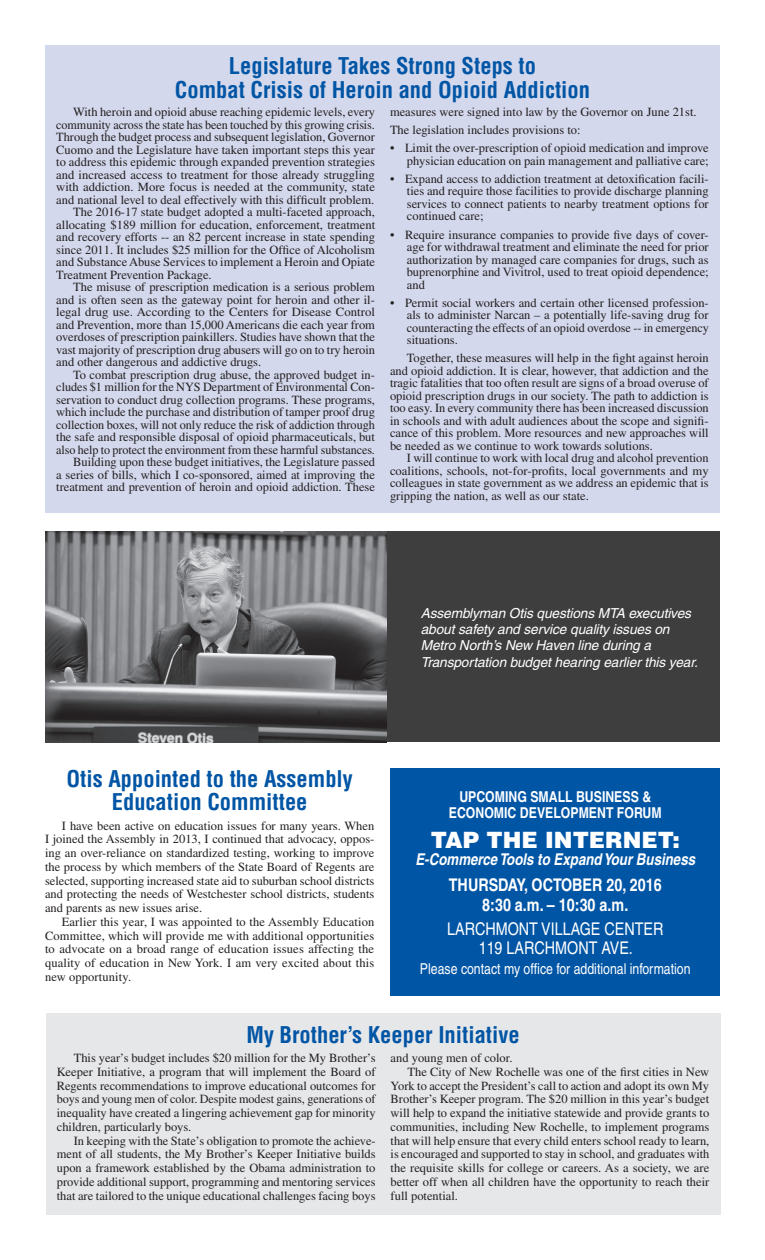
<style>
.page{position:relative;width:765px;height:1260px;background:#fff}
.page>*{position:absolute;margin:0;border:0;box-sizing:border-box;transform-origin:0 0}
.t1{font:700 condensed 22.5px/23.8px "Helvetica";color:#0155a5;text-align:center}
.t2{font:900 22.5px "Helvetica";color:#fff}
.t3{font:700 condensed 17.5px/20px "Helvetica";color:#fff;text-align:center}
.t4{font:condensed 17.5px/18.8px "Helvetica";color:#fff;text-align:center}
.t5{font:italic 700 condensed 16.25px "Helvetica";color:#fff}
.t6{font:700 condensed 15px/16.2px "Helvetica";color:#fff;text-align:center}
.t7{font:condensed 15px "Helvetica";color:#fff}
.t8{font:italic 13.75px/16.2px "Helvetica";letter-spacing:-.01em;color:#fff}
.t9{font:12.5px/12.5px "Times";color:#231f20;text-align:justify}
</style>
<div class="page">
<div style="left:387px;top:532px;width:333px;height:210px;background:#3e3e3f"></div>
<div style="left:45px;top:45px;width:675px;height:468px;background:#d3d8ec"></div>
<div style="left:46px;top:1014px;width:675px;height:201px;background:#e6e7e9"></div>
<img style="left:45px;top:532px;width:342px;height:210px">
<div style="left:391px;top:769px;width:329px;height:227px;background:#0155a5"></div>
<h1 class="t1" style="left:175px;top:54px;width:417px">Legislature Takes Strong Steps to<br>Combat Crisis of Heroin and Opioid Addiction</h1>
<p class="t9" style="left:73px;top:106px;width:304px">With heroin and opioid abuse reaching epidemic levels, every</p>
<p class="t9" style="left:56px;top:118px;width:320px">community across the state has been touched by this growing crisis.</p>
<p class="t9" style="left:56px;top:131px;width:320px">Through the budget process and subsequent legislation, Governor</p>
<p class="t9" style="left:56px;top:143px;width:320px">Cuomo and the Legislature have taken important steps this year</p>
<p class="t9" style="left:56px;top:156px;width:320px">to address this epidemic through expanded prevention strategies</p>
<p class="t9" style="left:56px;top:168px;width:320px">and increased access to treatment for those already struggling</p>
<p class="t9" style="left:56px;top:181px;width:320px">with addiction. More focus is needed at the community, state</p>
<p class="t9" style="left:56px;top:193px;width:320px">and national level to deal effectively with this difficult problem.</p>
<p class="t9" style="left:73px;top:206px;width:303px">The 2016-17 state budget adopted a multi-faceted approach,</p>
<p class="t9" style="left:56px;top:218px;width:320px">allocating $189 million for education, enforcement, treatment</p>
<p class="t9" style="left:56px;top:231px;width:320px">and recovery efforts -- an 82 percent increase in state spending</p>
<p class="t9" style="left:56px;top:243px;width:320px">since 2011. It includes $25 million for the Office of Alcoholism</p>
<p class="t9" style="left:56px;top:256px;width:320px">and Substance Abuse Services to implement a Heroin and Opiate</p>
<p class="t9" style="left:56px;top:268px;width:157px">Treatment Prevention Package.</p>
<p class="t9" style="left:73px;top:281px;width:303px">The misuse of prescription medication is a serious problem</p>
<p class="t9" style="left:56px;top:293px;width:320px">and is often seen as the gateway point for heroin and other il-</p>
<p class="t9" style="left:56px;top:306px;width:320px">legal drug use. According to the Centers for Disease Control</p>
<p class="t9" style="left:56px;top:318px;width:320px">and Prevention, more than 15,000 Americans die each year from</p>
<p class="t9" style="left:56px;top:331px;width:320px">overdoses of prescription painkillers. Studies have shown that the</p>
<p class="t9" style="left:56px;top:343px;width:320px">vast majority of prescription drug abusers will go on to try heroin</p>
<p class="t9" style="left:56px;top:356px;width:207px">and other dangerous and addictive drugs.</p>
<p class="t9" style="left:73px;top:368px;width:303px">To combat prescription drug abuse, the approved budget in-</p>
<p class="t9" style="left:56px;top:381px;width:320px">cludes $1 million for the NYS Department of Environmental Con-</p>
<p class="t9" style="left:56px;top:393px;width:320px">servation to conduct drug collection programs. These programs,</p>
<p class="t9" style="left:56px;top:406px;width:320px">which include the purchase and distribution of tamper proof drug</p>
<p class="t9" style="left:56px;top:418px;width:320px">collection boxes, will not only reduce the risk of addiction through</p>
<p class="t9" style="left:56px;top:431px;width:320px">the safe and responsible disposal of opioid pharmaceuticals, but</p>
<p class="t9" style="left:56px;top:443px;width:320px">also help to protect the environment from these harmful substances.</p>
<p class="t9" style="left:73px;top:456px;width:304px">Building upon these budget initiatives, the Legislature passed</p>
<p class="t9" style="left:56px;top:468px;width:320px">a series of bills, which I co-sponsored, aimed at improving the</p>
<p class="t9" style="left:56px;top:481px;width:320px">treatment and prevention of heroin and opioid addiction. These</p>
<p class="t9" style="left:390px;top:103px;width:308px;line-height:18.1px">measures were signed into law by the Governor on June 21st.<br>The legislation includes provisions to:</p>
<p class="t9" style="left:390px;top:142px;width:320px;text-align:right">• Limit the over-prescription of opioid medication and improve physician education on pain management and palliative care;</p>
<p class="t9" style="left:407px;top:172px;width:303px;text-indent:-17px">• Expand access to addiction treatment at detoxification facili&shy;ties and require those facilities to provide discharge planning services to connect patients to nearby treatment options for continued care;</p>
<p class="t9" style="left:407px;top:228px;width:303px;text-indent:-17px">• Require insurance companies to provide five days of cover&shy;age for withdrawal treatment and eliminate the need for prior authorization by managed care companies for drugs, such as buprenorphine and Vivitrol, used to treat opioid dependence; and</p>
<p class="t9" style="left:407px;top:296px;width:303px;text-indent:-17px">• Permit social workers and certain other licensed profession&shy;als to administer Narcan – a potentially life-saving drug for counteracting the effects of an opioid overdose -- in emergency situations.</p>
<p class="t9" style="left:390px;top:352px;width:320px;text-indent:17px">Together, these measures will help in the fight against heroin and opioid addiction. It is clear, however, that addiction and the tragic fatalities that too often result are signs of a broad overuse of opioid prescription drugs in our society. The path to addiction is too easy. In every community there has been increased discussion in schools and with adult audiences about the scope and signifi&shy;cance of this problem. More resources and new approaches will be needed as we continue to work towards solutions.</p>
<p class="t9" style="left:390px;top:452px;width:320px;text-indent:17px">I will continue to work with local drug and alcohol prevention coalitions, schools, not-for-profits, local governments and my colleagues in state government as we address an epidemic that is gripping the nation, as well as our state.</p>
<h1 class="t1" style="left:67px;top:766px;width:288px">Otis Appointed to the Assembly<br>Education Committee</h1>
<p class="t9" style="left:45px;top:819px;width:331px;line-height:13.8px;text-indent:17px">I have been active on education issues for many years. When I joined the Assembly in 2013, I continued that advocacy, oppos&shy;ing an over-reliance on standardized testing, working to improve the process by which members of the State Board of Regents are selected, supporting increased state aid to suburban school districts and protecting the needs of Westchester school districts, students and parents as new issues arise.</p>
<p class="t9" style="left:45px;top:915px;width:331px;line-height:13.8px;text-indent:17px">Earlier this year, I was appointed to the Assembly Education Committee, which will provide me with additional opportunities to advocate on a broad range of education issues affecting the quality of education in New York. I am very excited about this new opportunity.</p>
<p class="t8" style="left:421px;top:605px;width:279px">Assemblyman Otis questions MTA executives about safety and service quality issues on Metro North’s New Haven line during a Transportation budget hearing earlier this year.</p>
<p class="t6" style="left:449px;top:788px;width:214px">UPCOMING SMALL BUSINESS &amp;<br>ECONOMIC DEVELOPMENT FORUM</p>
<h1 class="t2" style="left:431px;top:825px;width:251px">TAP THE INTERNET:</h1>
<h3 class="t5" style="left:415px;top:849px;width:281px">E-Commerce Tools to Expand Your Business</h3>
<h2 class="t3" style="left:449px;top:874px;width:214px">THURSDAY, OCTOBER 20, 2016<br>8:30 a.m. – 10:30 a.m.</h2>
<h2 class="t4" style="left:447px;top:920px;width:218px">LARCHMONT VILLAGE CENTER<br>119 LARCHMONT AVE.</h2>
<p class="t7" style="left:420px;top:961px;width:272px">Please contact my office for additional information</p>
<h1 class="t1" style="left:247px;top:1023px;width:275px">My Brother’s Keeper Initiative</h1>
<p class="t9" style="left:57px;top:1051px;width:320px;line-height:13.8px;text-indent:17px">This year’s budget includes $20 million for the My Brother’s Keeper Initiative, a program that will implement the Board of Regents recommendations to improve educational outcomes for boys and young men of color. Despite modest gains, generations of inequality have created a lingering achievement gap for minority children, particularly boys.</p>
<p class="t9" style="left:57px;top:1134px;width:320px;line-height:13.8px;text-indent:17px">In keeping with the State’s obligation to promote the achieve&shy;ment of all students, the My Brother’s Keeper Initiative builds upon a framework established by the Obama administration to provide additional support, programming and mentoring services that are tailored to the unique educational challenges facing boys</p>
<p class="t9" style="left:391px;top:1052px;width:123px">and young men of color.</p>
<p class="t9" style="left:407px;top:1065px;width:303px">The City of New Rochelle was one of the first cities in New</p>
<p class="t9" style="left:391px;top:1079px;width:320px">York to accept the President’s call to action and adopt its own My</p>
<p class="t9" style="left:391px;top:1093px;width:320px">Brother’s Keeper program. The $20 million in this year’s budget</p>
<p class="t9" style="left:391px;top:1107px;width:320px">will help to expand the initiative statewide and provide grants to</p>
<p class="t9" style="left:391px;top:1120px;width:320px">communities, including New Rochelle, to implement programs</p>
<p class="t9" style="left:391px;top:1134px;width:320px">that will help ensure that every child enters school ready to learn,</p>
<p class="t9" style="left:391px;top:1148px;width:320px">is encouraged and supported to stay in school, and graduates with</p>
<p class="t9" style="left:391px;top:1162px;width:320px">the requisite skills for college or careers. As a society, we are</p>
<p class="t9" style="left:391px;top:1175px;width:320px">better off when all children have the opportunity to reach their</p>
<p class="t9" style="left:391px;top:1189px;width:69px">full potential.</p>
</div>
